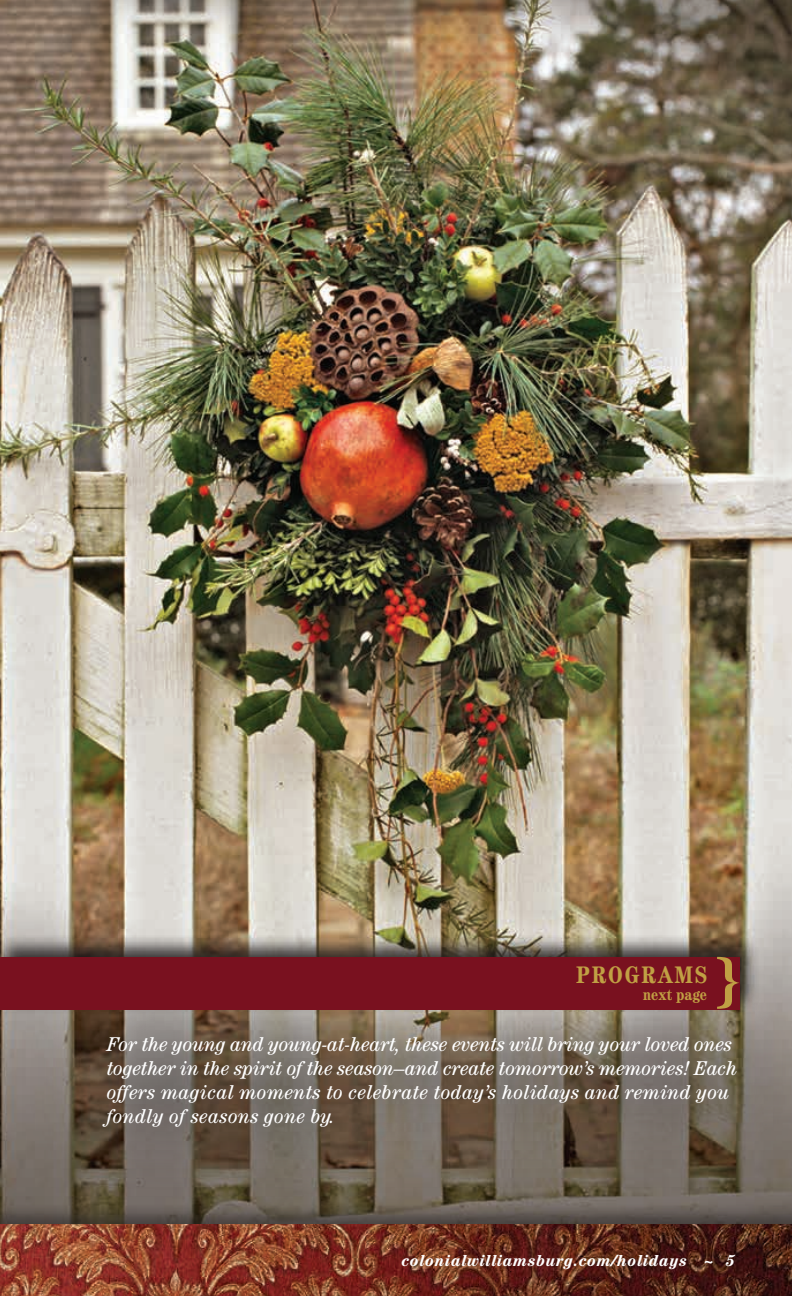
<style>
.page{position:relative;width:792px;height:1296px;background:#fff}
.page>*{position:absolute;margin:0;border:0;box-sizing:border-box;transform-origin:0 0}
.t1{font:700 condensed 24px "Century Std";letter-spacing:.075em;color:#c0a044}
.t2{font:italic condensed 20px/24px "Century Std";letter-spacing:-.005em;color:#fff;scale:1.1 1}
.t3{font:italic 700 condensed 16px "Century Std";letter-spacing:.05em;color:#fff;scale:1.1 1}
.t4{font:700 condensed 16px "Century Std";letter-spacing:.01em;color:#c0a044}
</style>
<div class="page">
<svg style="left:0;top:0;width:1px;height:1202px"></svg>
<img style="left:1px;top:0;width:791px;height:1202px">
<div style="left:11px;top:942px;width:781px;height:276px;background:#231f20;opacity:.4"></div>
<div style="left:0;top:1202px;width:792px;height:94px;background:#231f20;opacity:.55"></div>
<img style="left:0;top:1224px;width:792px;height:72px">
<div style="left:0;top:934px;width:760px;height:80px;background:#231f20;opacity:.85"></div>
<div style="left:0;top:957px;width:739px;height:52px;background:#79111f"></div>
<svg style="left:717px;top:957px;width:22px;height:52px"></svg>
<p class="t1" style="left:576px;top:961px;width:133px">PROGRAMS</p>
<p class="t4" style="left:643px;top:985px;width:65px">next page</p>
<p class="t2" style="left:107px;top:1032px;width:575px">For the young and young-at-heart, these events will bring your loved ones together in the spirit of the season–and create tomorrow’s memories! Each offers magical moments to celebrate today’s holidays and remind you fondly of seasons gone by.</p>
<p class="t3" style="left:402px;top:1251px;width:304px">colonialwilliamsburg.com/holidays ~ 5</p>
</div>
